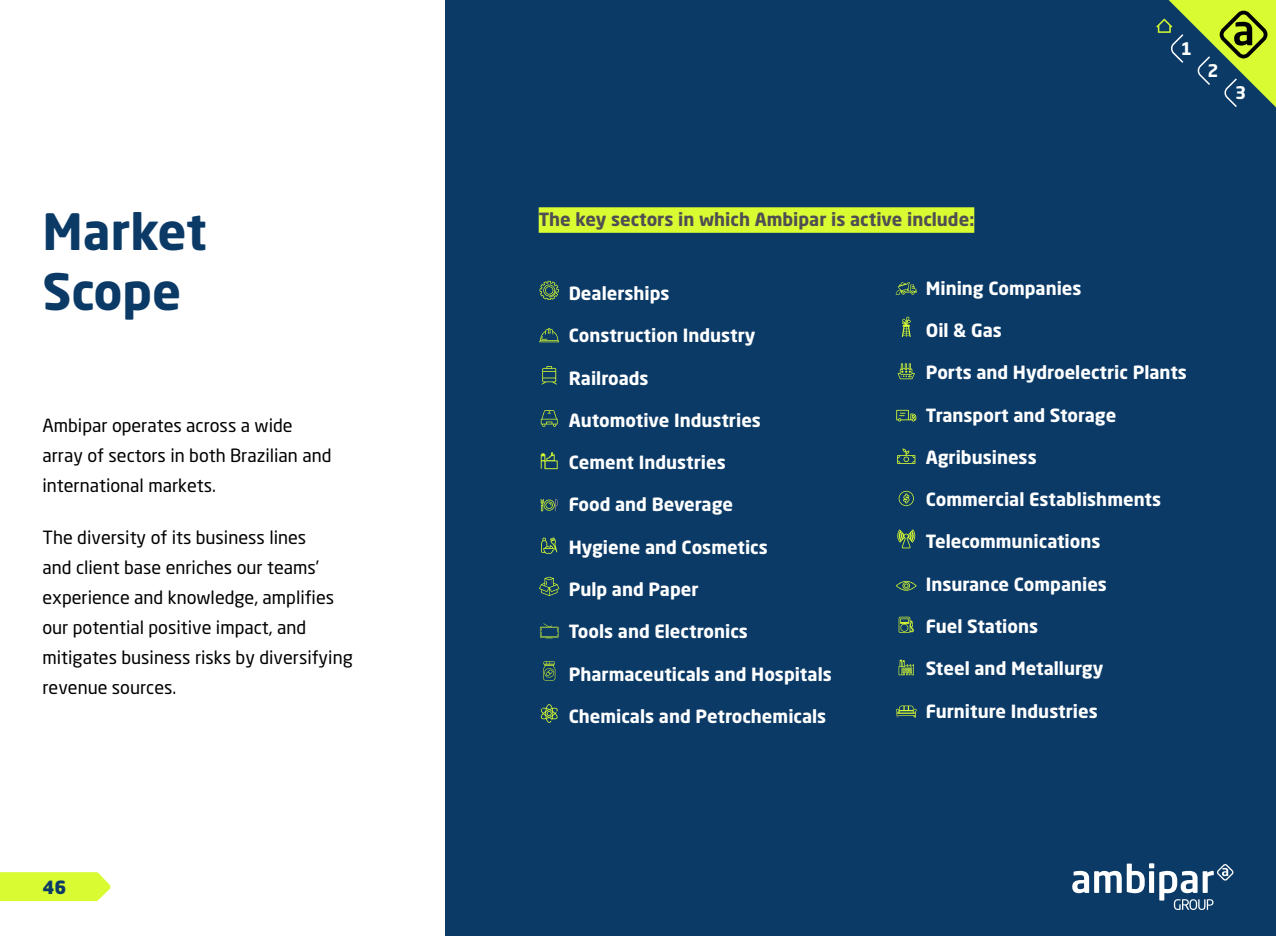
<style>
.page{position:relative;width:1276px;height:936px;background:#fff}
.page>*{position:absolute;margin:0;border:0;box-sizing:border-box;transform-origin:0 0}
.t1{font:700 49.5px/59.4px "Neo Sans Std";color:#0b3a67}
.t2{font:700 18px "Neo Sans Std";color:#fff}
.t3{font:18px/30px "Neo Sans Std";color:#000}
.t4{font:700 18px "Neo Sans Std";color:#504e53}
.t5{font:900 18px "Neo Sans Std";color:#0c3a67}
.t6{font:700 17.25px "Neo Sans Std";color:#fff}
</style>
<div class="page">
<div style="left:445px;top:0;width:831px;height:935px;background:#0b3a67"></div>
<div style="left:539px;top:207px;width:435px;height:26px;background:#d8fc31"></div>
<svg style="left:539px;top:281px;width:20px;height:19px"></svg>
<svg style="left:539px;top:328px;width:20px;height:14px"></svg>
<svg style="left:541px;top:366px;width:16px;height:18px"></svg>
<svg style="left:541px;top:410px;width:16px;height:17px"></svg>
<svg style="left:541px;top:452px;width:16px;height:17px"></svg>
<svg style="left:541px;top:499px;width:17px;height:12px"></svg>
<svg style="left:541px;top:537px;width:16px;height:16px"></svg>
<svg style="left:539px;top:576px;width:20px;height:20px"></svg>
<svg style="left:540px;top:623px;width:18px;height:15px"></svg>
<svg style="left:543px;top:661px;width:12px;height:19px"></svg>
<svg style="left:540px;top:704px;width:18px;height:18px"></svg>
<svg style="left:896px;top:282px;width:20px;height:12px"></svg>
<svg style="left:902px;top:316px;width:8px;height:21px"></svg>
<svg style="left:897px;top:363px;width:18px;height:16px"></svg>
<svg style="left:896px;top:410px;width:20px;height:11px"></svg>
<svg style="left:897px;top:448px;width:18px;height:16px"></svg>
<svg style="left:898px;top:491px;width:16px;height:15px"></svg>
<svg style="left:897px;top:529px;width:19px;height:19px"></svg>
<svg style="left:896px;top:581px;width:20px;height:9px"></svg>
<svg style="left:898px;top:616px;width:16px;height:17px"></svg>
<svg style="left:898px;top:659px;width:16px;height:16px"></svg>
<svg style="left:896px;top:705px;width:20px;height:12px"></svg>
<svg style="left:1072px;top:863px;width:161px;height:46px"></svg>
<svg style="left:0;top:872px;width:111px;height:29px"></svg>
<svg style="left:1156px;top:0;width:120px;height:108px"></svg>
<h1 class="t1" style="left:42px;top:201px;width:166px">Market<br>Scope</h1>
<p class="t3" style="left:42px;top:410px;width:290px">Ambipar operates across a wide array of sectors in both Brazilian and international markets.</p>
<p class="t3" style="left:42px;top:521px;width:312px">The diversity of its business lines<br>and client base enriches our teams’ experience and knowledge, amplifies our potential positive impact, and mitigates business risks by diversifying revenue sources.</p>
<p class="t5" style="left:42px;top:875px;width:25px">46</p>
<p class="t6" style="left:1181px;top:37px;width:13px">1</p>
<p class="t6" style="left:1207px;top:59px;width:13px">2</p>
<p class="t6" style="left:1235px;top:82px;width:13px">3</p>
<p class="t4" style="left:539px;top:208px;width:437px">The key sectors in which Ambipar is active include:</p>
<p class="t2" style="left:569px;top:282px;width:102px">Dealerships</p>
<p class="t2" style="left:569px;top:324px;width:188px">Construction Industry</p>
<p class="t2" style="left:569px;top:366px;width:81px">Railroads</p>
<p class="t2" style="left:569px;top:408px;width:194px">Automotive Industries</p>
<p class="t2" style="left:569px;top:451px;width:159px">Cement Industries</p>
<p class="t2" style="left:569px;top:493px;width:166px">Food and Beverage</p>
<p class="t2" style="left:569px;top:535px;width:201px">Hygiene and Cosmetics</p>
<p class="t2" style="left:569px;top:577px;width:131px">Pulp and Paper</p>
<p class="t2" style="left:569px;top:620px;width:181px">Tools and Electronics</p>
<p class="t2" style="left:569px;top:662px;width:265px">Pharmaceuticals and Hospitals</p>
<p class="t2" style="left:569px;top:704px;width:259px">Chemicals and Petrochemicals</p>
<p class="t2" style="left:925px;top:276px;width:157px">Mining Companies</p>
<p class="t2" style="left:925px;top:319px;width:78px">Oil &amp; Gas</p>
<p class="t2" style="left:925px;top:361px;width:263px">Ports and Hydroelectric Plants</p>
<p class="t2" style="left:925px;top:403px;width:192px">Transport and Storage</p>
<p class="t2" style="left:925px;top:445px;width:112px">Agribusiness</p>
<p class="t2" style="left:925px;top:488px;width:237px">Commercial Establishments</p>
<p class="t2" style="left:925px;top:530px;width:176px">Telecommunications</p>
<p class="t2" style="left:925px;top:572px;width:183px">Insurance Companies</p>
<p class="t2" style="left:925px;top:614px;width:114px">Fuel Stations</p>
<p class="t2" style="left:925px;top:657px;width:179px">Steel and Metallurgy</p>
<p class="t2" style="left:925px;top:699px;width:174px">Furniture Industries</p>
</div>
